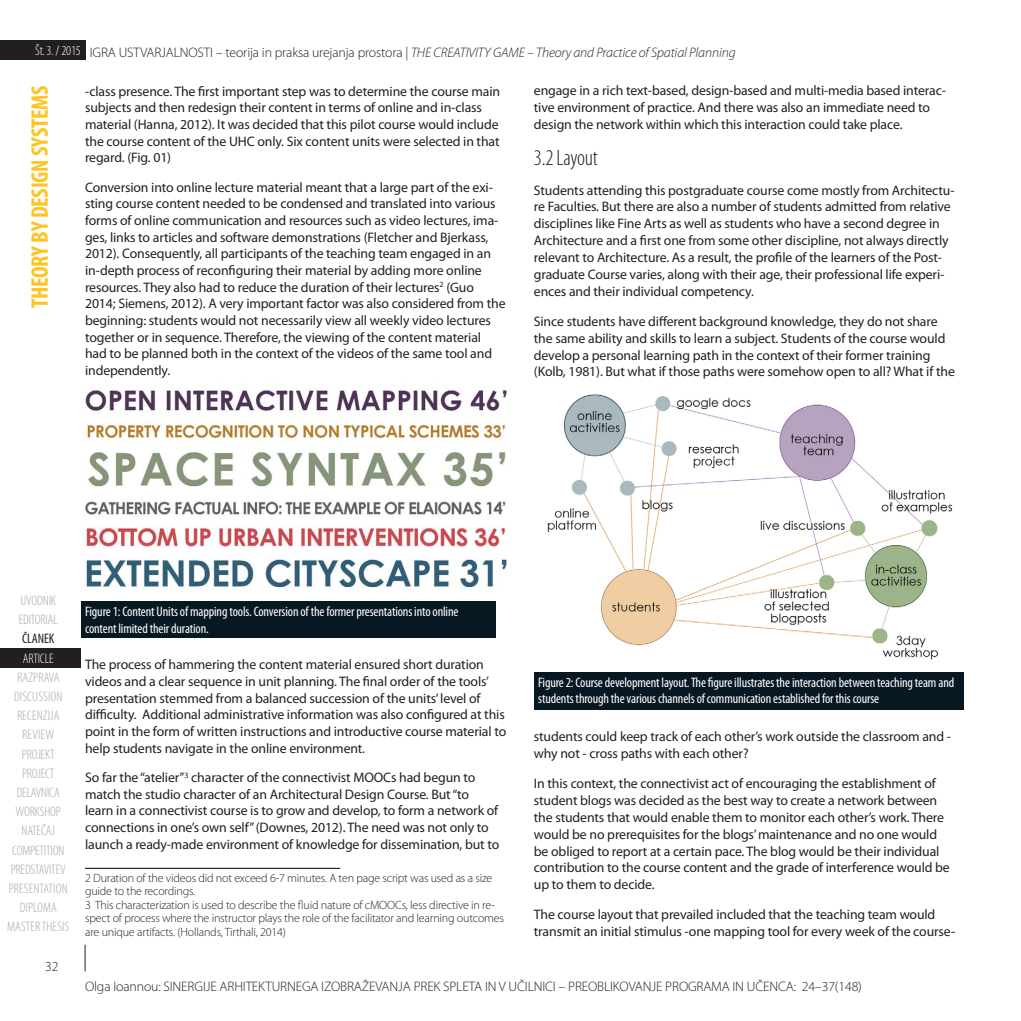
<style>
.page{position:relative;width:1021px;height:1021px;background:#fff}
.page>*{position:absolute;margin:0;border:0;box-sizing:border-box;transform-origin:0 0}
.t1{font:700 condensed 24px "Myriad Pro";letter-spacing:-.01em;color:#fec422}
.t2{font:300 condensed 22.5px "Myriad Pro";letter-spacing:-.02em;color:#231f20}
.t3{font:13.8px/16.6px "Myriad Pro";letter-spacing:-.01em;color:#231f20}
.t4{font:condensed 13.8px/16.5px "Myriad Pro";letter-spacing:-.01em;color:#fff}
.t5{font:300 condensed 13.8px "Myriad Pro";letter-spacing:-.01em;color:#a8a9ad}
.t6{font:italic 300 13.8px "Myriad Pro";letter-spacing:-.01em;color:#231f20}
.t7{font:300 13.8px "Myriad Pro";letter-spacing:-.01em;color:#231f20}
.t8{font:300 condensed 13.8px/19.2px "Myriad Pro";letter-spacing:.01em;color:#a8a9ad;text-align:center}
.t9{font:300 condensed 13.8px "Myriad Pro";letter-spacing:-.01em;color:#fff}
.t10{font:condensed 13.8px "Myriad Pro";letter-spacing:-.01em;color:#231f20}
.t11{font:300 12px/13.5px "Myriad Pro";letter-spacing:-.015em;color:#231f20}
.s1{font-style:normal;font-stretch:condensed;color:#fff}
.s2{font-style:normal}
</style>
<div class="page">
<div style="left:0;top:41px;width:85px;height:19px;background:#231f20"></div>
<svg style="left:85px;top:944px;width:1px;height:27px"></svg>
<div style="left:0;top:648px;width:81px;height:19px;background:#231f20"></div>
<hr style="left:85px;top:867px;width:255px;height:1px;background:#231f20">
<div style="left:81px;top:601px;width:414px;height:37px;background:#071822"></div>
<div style="left:534px;top:672px;width:429px;height:37px;background:#071822"></div>
<img style="left:85px;top:390px;width:422px;height:201px">
<img style="left:547px;top:394px;width:406px;height:266px">
<p class="t6" style="left:35px;top:44px;width:702px"><span class="s1">ŠT. 3. / 2015</span> <span class="s2">IGRA USTVARJALNOSTI – teorija in praksa urejanja prostora |</span> THE CREATIVITY GAME – Theory and Practice of Spatial Planning</p>
<h1 class="t1" style="left:25px;top:308px;width:225px;rotate:-90deg">THEORY BY DESIGN SYSTEMS</h1>
<p class="t3" style="left:85px;top:83px;width:416px">-class presence. The first important step was to determine the course main subjects and then redesign their content in terms of online and in-class material (Hanna, 2012). It was decided that this pilot course would include the course content of the UHC only. Six content units were selected in that regard. (Fig. 01)</p>
<p class="t3" style="left:85px;top:178px;width:422px">Conversion into online lecture material meant that a large part of the exi&shy;sting course content needed to be condensed and translated into various forms of online communication and resources such as video lectures, ima&shy;ges, links to articles and software demonstrations (Fletcher and Bjerkass, 2012). Consequently, all participants of the teaching team engaged in an in-depth process of reconfiguring their material by adding more online resources. They also had to reduce the duration of their lectures<sup>2</sup> (Guo 2014; Siemens, 2012). A very important factor was also considered from the beginning: students would not necessarily view all weekly video lectures together or in sequence. Therefore, the viewing of the content material had to be planned both in the context of the videos of the same tool and independently.</p>
<p class="t3" style="left:534px;top:82px;width:413px">engage in a rich text-based, design-based and multi-media based interac&shy;tive environment of practice. And there was also an immediate need to design the network within which this interaction could take place.</p>
<h2 class="t2" style="left:534px;top:144px;width:65px">3.2 LAYOUT</h2>
<p class="t3" style="left:534px;top:181px;width:422px">Students attending this postgraduate course come mostly from Architectu&shy;re Faculties. But there are also a number of students admitted from relative disciplines like Fine Arts as well as students who have a second degree in Architecture and a first one from some other discipline, not always directly relevant to Architecture. As a result, the profile of the learners of the Post&shy;graduate Course varies, along with their age, their professional life experi&shy;ences and their individual competency.</p>
<p class="t3" style="left:534px;top:312px;width:422px">Since students have different background knowledge, they do not share the same ability and skills to learn a subject. Students of the course would develop a personal learning path in the context of their former training (Kolb, 1981). But what if those paths were somehow open to all? What if the</p>
<p class="t5" style="left:20px;top:592px;width:37px">UVODNIK</p>
<p class="t5" style="left:19px;top:611px;width:41px">EDITORIAL</p>
<p class="t10" style="left:22px;top:630px;width:34px">ČLANEK</p>
<p class="t9" style="left:23px;top:650px;width:32px">ARTICLE</p>
<p class="t5" style="left:17px;top:669px;width:23px">RAZPRAVA</p>
<p class="t5" style="left:17px;top:707px;width:6px">RECEN</p>
<p class="t5" style="left:43px;top:707px;width:10px">ZIJA</p>
<p class="t5" style="left:14px;top:688px;width:6px">DISCUSSION</p>
<p class="t5" style="left:22px;top:726px;width:7px">REVIEW</p>
<p class="t5" style="left:22px;top:745px;width:34px">PROJEKT</p>
<p class="t5" style="left:22px;top:765px;width:34px">PROJECT</p>
<p class="t5" style="left:17px;top:784px;width:45px">DELAVNICA</p>
<p class="t5" style="left:16px;top:803px;width:47px">WORKSHOP</p>
<p class="t5" style="left:22px;top:822px;width:35px">NATEČAJ</p>
<p class="t5" style="left:12px;top:842px;width:54px">COMPETITION</p>
<p class="t5" style="left:11px;top:861px;width:57px">PREDSTAVITEV</p>
<p class="t5" style="left:9px;top:880px;width:6px">PRESENTATION</p>
<p class="t8" style="left:7px;top:898px;width:64px">DIPLOMA<br>MASTER THESIS</p>
<p class="t7" style="left:45px;top:958px;width:15px">32</p>
<p class="t4" style="left:85px;top:603px;width:375px">Figure 1: Content Units of mapping tools. Conversion of the former presentations into online content limited their duration.</p>
<p class="t3" style="left:85px;top:656px;width:422px">The process of hammering the content material ensured short duration videos and a clear sequence in unit planning. The final order of the tools’ presentation stemmed from a balanced succession of the units’ level of difficulty. Additional administrative information was also configured at this point in the form of written instructions and introductive course material to help students navigate in the online environment.</p>
<p class="t3" style="left:85px;top:769px;width:416px">So far the “atelier”<sup>3</sup> character of the connectivist MOOCs had begun to match the studio character of an Architectural Design Course. But “to learn in a connectivist course is to grow and develop, to form a network of connections in one’s own self” (Downes, 2012). The need was not only to launch a ready-made environment of knowledge for dissemination, but to</p>
<p class="t11" style="left:85px;top:871px;width:420px">2 Duration of the videos did not exceed 6-7 minutes. A ten page script was used as a size guide to the recordings.<br>3 This characterization is used to describe the fluid nature of cMOOCs, less directive in re&shy;spect of process where the instructor plays the role of the facilitator and learning outcomes are unique artifacts. (Hollands, Tirthali, 2014)</p>
<p class="t4" style="left:538px;top:674px;width:417px">Figure 2: Course development layout. The figure illustrates the interaction between teaching team and students through the various channels of communication established for this course</p>
<p class="t3" style="left:534px;top:728px;width:419px">students could keep track of each other’s work outside the classroom and - why not - cross paths with each other?</p>
<p class="t3" style="left:534px;top:774px;width:417px">In this context, the connectivist act of encouraging the establishment of student blogs was decided as the best way to create a network between the students that would enable them to monitor each other’s work. There would be no prerequisites for the blogs’ maintenance and no one would be obliged to report at a certain pace. The blog would be their individual contribution to the course content and the grade of interference would be up to them to decide.</p>
<p class="t3" style="left:534px;top:905px;width:423px">The course layout that prevailed included that the teaching team would transmit an initial stimulus -one mapping tool for every week of the course-</p>
<p class="t7" style="left:85px;top:977px;width:778px">Olga Ioannou: SINERGIJE ARHITEKTURNEGA IZOBRAŽEVANJA PREK SPLETA IN V UČILNICI – PREOBLIKOVANJE PROGRAMA IN UČENCA: 24–37(148)</p>
</div>
